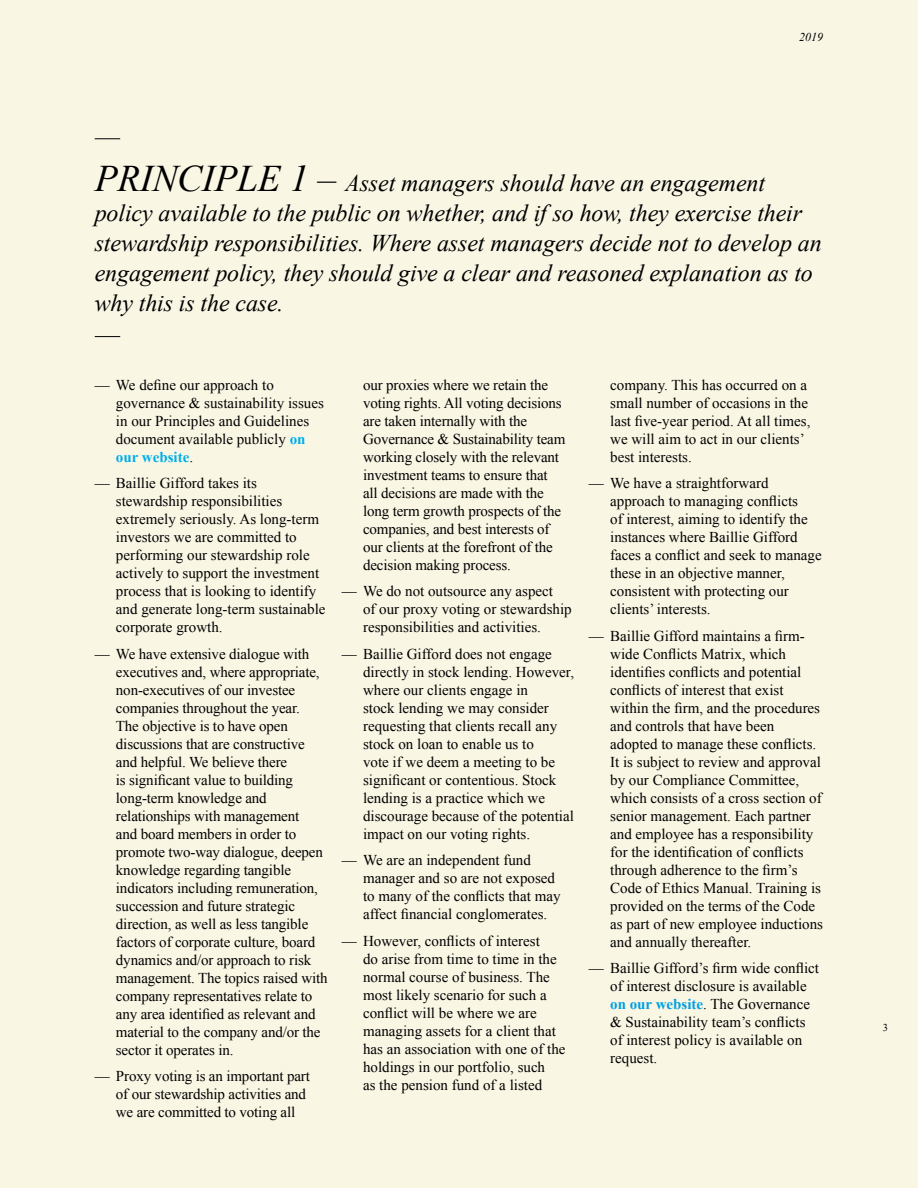
<style>
.page{position:relative;width:918px;height:1188px;background:#f9f6e4}
.page>*{position:absolute;margin:0;border:0;box-sizing:border-box;transform-origin:0 0}
.t1{font:italic 24px/30px "Times New Roman";letter-spacing:-.005em;color:#000}
.t2{font:15px/18px "Times New Roman";color:#000}
.t3{font:italic 12px "Times New Roman";color:#000}
.t4{font:10.5px "Times New Roman";color:#000}
.s1{font-size:37.5px}
.s2{font-weight:700;color:#00aeea}
.s3{font-weight:700;color:#009fe3}
</style>
<div class="page">
<svg style="left:95px;top:138px;width:25px;height:1px"></svg>
<svg style="left:95px;top:336px;width:25px;height:1px"></svg>
<p class="t3" style="left:799px;top:29px;width:25px">2019</p>
<p class="t1" style="left:95px;top:167px;width:729px"><span class="s1">PRINCIPLE 1 –</span> Asset managers should have an engagement policy available to the public on whether, and if so how, they exercise their stewardship responsibilities. Where asset managers decide not to develop an engagement policy, they should give a clear and reasoned explanation as to why this is the case.</p>
<p class="t2" style="left:116px;top:376px;width:209px;text-indent:-21px">— We define our approach to governance &amp; sustainability issues in our Principles and Guidelines document available publicly <span class="s2">on our website</span>.</p>
<p class="t2" style="left:116px;top:474px;width:211px;text-indent:-21px">— Baillie Gifford takes its stewardship responsibilities extremely seriously. As long-term investors we are committed to performing our stewardship role actively to support the investment process that is looking to identify and generate long-term sustainable corporate growth.</p>
<p class="t2" style="left:116px;top:645px;width:213px;text-indent:-21px">— We have extensive dialogue with executives and, where appropriate, non-executives of our investee companies throughout the year.<br>The objective is to have open discussions that are constructive and helpful. We believe there<br>is significant value to building long-term knowledge and relationships with management<br>and board members in order to promote two-way dialogue, deepen knowledge regarding tangible indicators including remuneration, succession and future strategic direction, as well as less tangible factors of corporate culture, board dynamics and/or approach to risk management. The topics raised with company representatives relate to any area identified as relevant and material to the company and/or the sector it operates in.</p>
<p class="t2" style="left:116px;top:1067px;width:195px;text-indent:-21px">— Proxy voting is an important part of our stewardship activities and we are committed to voting all</p>
<p class="t2" style="left:363px;top:376px;width:204px">our proxies where we retain the voting rights. All voting decisions are taken internally with the<br>Governance &amp; Sustainability team working closely with the relevant investment teams to ensure that all decisions are made with the long term growth prospects of the companies, and best interests of our clients at the forefront of the decision making process.</p>
<p class="t2" style="left:363px;top:582px;width:210px;text-indent:-21px">— We do not outsource any aspect<br>of our proxy voting or stewardship responsibilities and activities.</p>
<p class="t2" style="left:363px;top:645px;width:213px;text-indent:-21px">— Baillie Gifford does not engage directly in stock lending. However, where our clients engage in<br>stock lending we may consider requesting that clients recall any stock on loan to enable us to<br>vote if we deem a meeting to be significant or contentious. Stock lending is a practice which we discourage because of the potential impact on our voting rights.</p>
<p class="t2" style="left:363px;top:851px;width:199px;text-indent:-21px">— We are an independent fund manager and so are not exposed to many of the conflicts that may affect financial conglomerates.</p>
<p class="t2" style="left:363px;top:932px;width:204px;text-indent:-21px">— However, conflicts of interest<br>do arise from time to time in the normal course of business. The most likely scenario for such a conflict will be where we are managing assets for a client that has an association with one of the holdings in our portfolio, such<br>as the pension fund of a listed</p>
<p class="t2" style="left:610px;top:376px;width:202px">company. This has occurred on a small number of occasions in the last five-year period. At all times, we will aim to act in our clients’ best interests.</p>
<p class="t2" style="left:610px;top:474px;width:213px;text-indent:-21px">— We have a straightforward approach to managing conflicts<br>of interest, aiming to identify the instances where Baillie Gifford faces a conflict and seek to manage these in an objective manner, consistent with protecting our clients’ interests.</p>
<p class="t2" style="left:610px;top:627px;width:214px;text-indent:-21px">— Baillie Gifford maintains a firm&shy;wide Conflicts Matrix, which identifies conflicts and potential conflicts of interest that exist within the firm, and the procedures and controls that have been adopted to manage these conflicts.<br>It is subject to review and approval by our Compliance Committee, which consists of a cross section of senior management. Each partner and employee has a responsibility for the identification of conflicts through adherence to the firm’s Code of Ethics Manual. Training is provided on the terms of the Code as part of new employee inductions and annually thereafter.</p>
<p class="t2" style="left:610px;top:959px;width:210px;text-indent:-21px">— Baillie Gifford’s firm wide conflict of interest disclosure is available <span class="s3">on our website</span>. The Governance &amp; Sustainability team’s conflicts of interest policy is available on request.</p>
<p class="t4" style="left:883px;top:1020px;width:7px">3</p>
</div>
